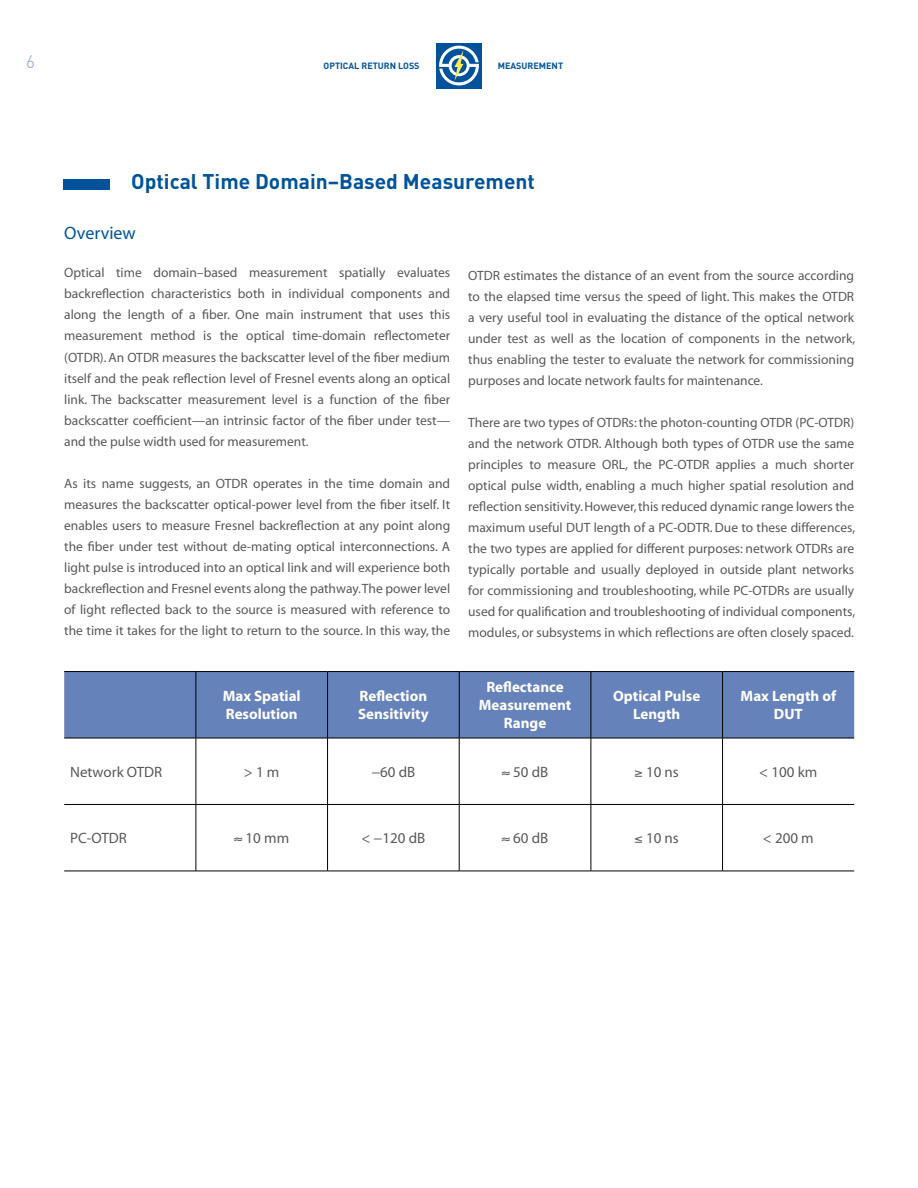
<style>
.page{position:relative;width:918px;height:1188px;background:#fff}
.page>*{position:absolute;margin:0;border:0;box-sizing:border-box;transform-origin:0 0}
.t1{font:700 21px "DIN";color:#00539b}
.t2{font:18px "Myriad";color:#00539b}
.t3{font:18px "DIN";color:#a8b5d8}
.t4{font:700 15px/18px "Myriad";color:#fff;text-align:center}
.t5{font:15px "Myriad";color:#58595b}
.t6{font:13.5px/21px "Myriad";color:#58595b;text-align:justify}
.t7{font:700 9px "DIN";color:#00539b}
</style>
<div class="page">
<div style="left:436px;top:43px;width:46px;height:46px;background:#00539b"></div>
<svg style="left:439px;top:46px;width:40px;height:39px"></svg>
<div style="left:64px;top:179px;width:46px;height:11px;background:#00539b"></div>
<div style="left:64px;top:672px;width:790px;height:66px;background:#6682ba"></div>
<hr style="left:64px;top:671px;width:132px;height:1px;background:#000">
<hr style="left:196px;top:671px;width:132px;height:1px;background:#000">
<hr style="left:196px;top:672px;width:1px;height:66px;background:#000">
<hr style="left:328px;top:671px;width:131px;height:1px;background:#000">
<hr style="left:327px;top:672px;width:1px;height:66px;background:#000">
<hr style="left:459px;top:671px;width:132px;height:1px;background:#000">
<hr style="left:459px;top:672px;width:1px;height:66px;background:#000">
<hr style="left:591px;top:671px;width:132px;height:1px;background:#000">
<hr style="left:591px;top:672px;width:1px;height:66px;background:#000">
<hr style="left:723px;top:671px;width:131px;height:1px;background:#000">
<hr style="left:722px;top:672px;width:1px;height:66px;background:#000">
<hr style="left:64px;top:738px;width:132px;height:1px;background:#000">
<hr style="left:196px;top:738px;width:132px;height:1px;background:#000">
<hr style="left:196px;top:738px;width:1px;height:66px;background:#000">
<hr style="left:328px;top:738px;width:131px;height:1px;background:#000">
<hr style="left:327px;top:738px;width:1px;height:66px;background:#000">
<hr style="left:459px;top:738px;width:132px;height:1px;background:#000">
<hr style="left:459px;top:738px;width:1px;height:66px;background:#000">
<hr style="left:591px;top:738px;width:132px;height:1px;background:#000">
<hr style="left:591px;top:738px;width:1px;height:66px;background:#000">
<hr style="left:723px;top:738px;width:131px;height:1px;background:#000">
<hr style="left:722px;top:738px;width:1px;height:66px;background:#000">
<hr style="left:64px;top:804px;width:132px;height:1px;background:#000">
<hr style="left:196px;top:804px;width:132px;height:1px;background:#000">
<hr style="left:196px;top:805px;width:1px;height:66px;background:#000">
<hr style="left:328px;top:804px;width:131px;height:1px;background:#000">
<hr style="left:327px;top:805px;width:1px;height:66px;background:#000">
<hr style="left:459px;top:804px;width:132px;height:1px;background:#000">
<hr style="left:459px;top:805px;width:1px;height:66px;background:#000">
<hr style="left:591px;top:804px;width:132px;height:1px;background:#000">
<hr style="left:591px;top:805px;width:1px;height:66px;background:#000">
<hr style="left:723px;top:804px;width:131px;height:1px;background:#000">
<hr style="left:722px;top:805px;width:1px;height:66px;background:#000">
<hr style="left:64px;top:871px;width:132px;height:1px;background:#000">
<hr style="left:196px;top:871px;width:132px;height:1px;background:#000">
<hr style="left:328px;top:871px;width:131px;height:1px;background:#000">
<hr style="left:459px;top:871px;width:132px;height:1px;background:#000">
<hr style="left:591px;top:871px;width:132px;height:1px;background:#000">
<hr style="left:723px;top:871px;width:131px;height:1px;background:#000">
<h2 class="t3" style="left:26px;top:50px;width:11px">6</h2>
<p class="t7" style="left:324px;top:60px;width:98px">Optical Return Loss</p>
<p class="t7" style="left:498px;top:60px;width:67px">Measurem ent</p>
<h1 class="t1" style="left:131px;top:168px;width:405px">Optical Time Domain–Based Measurement</h1>
<h2 class="t2" style="left:64px;top:224px;width:73px">Overview</h2>
<p class="t6" style="left:64px;top:263px;width:388px">Optical time domain–based measurement spatially evaluates backreflection characteristics both in individual components and along the length of a fiber. One main instrument that uses this measurement method is the optical time-domain reflectometer (OTDR). An OTDR measures the backscatter level of the fiber medium itself and the peak reflection level of Fresnel events along an optical link. The backscatter measurement level is a function of the fiber backscatter coefficient—an intrinsic factor of the fiber under test— and the pulse width used for measurement.</p>
<p class="t6" style="left:64px;top:473px;width:388px">As its name suggests, an OTDR operates in the time domain and measures the backscatter optical-power level from the fiber itself. It enables users to measure Fresnel backreflection at any point along the fiber under test without de-mating optical interconnections. A light pulse is introduced into an optical link and will experience both backreflection and Fresnel events along the pathway. The power level of light reflected back to the source is measured with reference to the time it takes for the light to return to the source. In this way, the</p>
<p class="t6" style="left:468px;top:266px;width:388px">OTDR estimates the distance of an event from the source according to the elapsed time versus the speed of light. This makes the OTDR a very useful tool in evaluating the distance of the optical network under test as well as the location of components in the network, thus enabling the tester to evaluate the network for commissioning purposes and locate network faults for maintenance.</p>
<p class="t6" style="left:468px;top:413px;width:388px">There are two types of OTDRs: the photon-counting OTDR (PC-OTDR) and the network OTDR. Although both types of OTDR use the same principles to measure ORL, the PC-OTDR applies a much shorter optical pulse width, enabling a much higher spatial resolution and reflection sensitivity. However, this reduced dynamic range lowers the maximum useful DUT length of a PC-ODTR. Due to these differences, the two types are applied for different purposes: network OTDRs are typically portable and usually deployed in outside plant networks for commissioning and troubleshooting, while PC-OTDRs are usually used for qualification and troubleshooting of individual components, modules, or subsystems in which reflections are often closely spaced.</p>
<p class="t4" style="left:223px;top:688px;width:79px;text-align:left">Max Spatial<br>Resolution</p>
<p class="t4" style="left:358px;top:688px;width:72px;text-align:left">Reflection<br>Sensitivity</p>
<p class="t4" style="left:479px;top:679px;width:94px">Reflectance<br>Measurement<br>Range</p>
<p class="t4" style="left:613px;top:688px;width:89px">Optical Pulse<br>Length</p>
<p class="t4" style="left:741px;top:688px;width:97px">Max Length of<br>DUT</p>
<p class="t5" style="left:70px;top:764px;width:94px">Network OTDR</p>
<p class="t5" style="left:244px;top:764px;width:37px">&gt; 1 m</p>
<p class="t5" style="left:371px;top:764px;width:46px">−60 dB</p>
<p class="t5" style="left:502px;top:764px;width:48px">≈ 50 dB</p>
<p class="t5" style="left:635px;top:764px;width:46px">≥ 10 ns</p>
<p class="t5" style="left:759px;top:764px;width:60px">&lt; 100 km</p>
<p class="t5" style="left:70px;top:831px;width:58px">PC-OTDR</p>
<p class="t5" style="left:234px;top:831px;width:57px">≈ 10 mm</p>
<p class="t5" style="left:361px;top:831px;width:65px">&lt; −120 dB</p>
<p class="t5" style="left:502px;top:831px;width:48px">≈ 60 dB</p>
<p class="t5" style="left:635px;top:831px;width:46px">≤ 10 ns</p>
<p class="t5" style="left:763px;top:831px;width:52px">&lt; 200 m</p>
</div>
